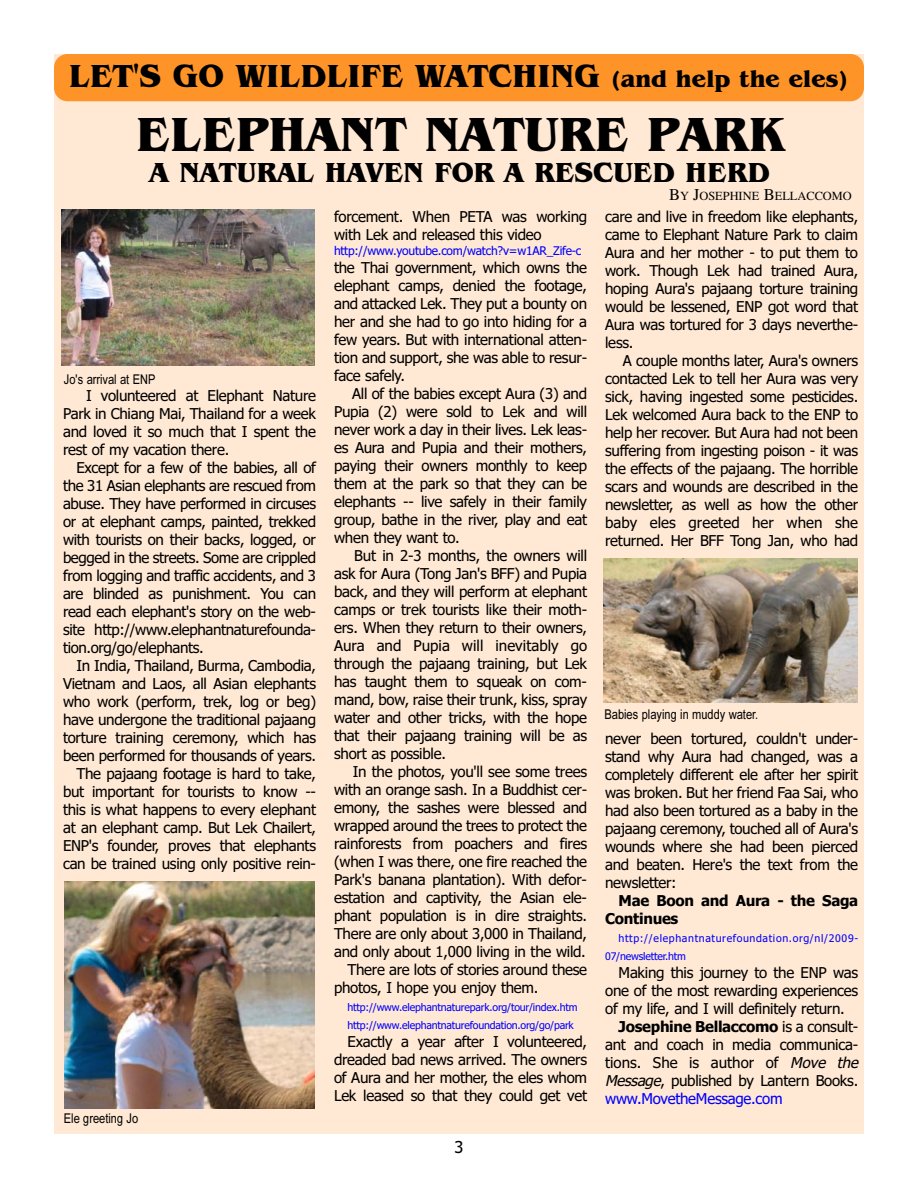
<style>
.page{position:relative;width:918px;height:1188px;background:#fff}
.page>*{position:absolute;margin:0;border:0;box-sizing:border-box;transform-origin:0 0}
.t1{font:49.5px "TT4 BCFO00";color:#000}
.t2{font:33px "TT4 BCFO00";color:#000}
.t3{font:28.5px "TT4 BCFO00";color:#000}
.t4{font:16.5px "TT4 BDDO00";color:#000}
.t5{font:15px/18px "TT4 BDDO00";letter-spacing:-.015em;color:#000;text-align:justify}
.t6{font:15px/18px "TT4 BFBO00";letter-spacing:-.02em;color:#000}
.t7{font:13.5px "TT4 BCBO00";color:#000}
.t8{font:12.3px "Times";color:#000}
.t9{font:12px "TT4 BDDO00";letter-spacing:-.015em;color:#00f}
.t10{font:10.5px/18px "TT4 BDDO00";letter-spacing:-.015em;color:#00f}
.t11{font:10.5px/18px "TT4 BDDO00";letter-spacing:.065em;color:#00f}
.s1{font-size:24px}
.s2{font-size:16.5px}
.s3{font-family:"TT4 BDDO00"}
.s4{font-style:italic}
.s5{color:#00f}
</style>
<div class="page">
<div style="left:54px;top:54px;width:810px;height:1080px;background:#ffe9d4"></div>
<div style="left:54px;top:54px;width:810px;height:47px;background:#fe9327;border-radius:14px"></div>
<img style="left:603px;top:558px;width:255px;height:145px">
<img style="left:64px;top:881px;width:251px;height:228px">
<img style="left:62px;top:209px;width:253px;height:157px">
<h2 class="t2" style="left:69px;top:64px;width:780px">LET'S GO WILDLIFE WATCHING <span class="s1">(and help the eles)</span></h2>
<h1 class="t1" style="left:136px;top:116px;width:649px">ELEPHANT NATURE PARK</h1>
<h3 class="t3" style="left:150px;top:162px;width:622px">A NATURAL HAVEN FOR A RESCUED HERD</h3>
<p class="t8" style="left:669px;top:192px;width:184px"><span class="s2">B</span>Y <span class="s2">J</span>OSEPHINE <span class="s2">B</span>ELLACCOMO</p>
<p class="t7" style="left:64px;top:374px;width:93px">Jo's arrival at ENP</p>
<p class="t5" style="left:63px;top:388px;width:255px;text-indent:23px">I volunteered at Elephant Nature Park in Chiang Mai, Thailand for a week and loved it so much that I spent the rest of my vacation there.</p>
<p class="t5" style="left:63px;top:460px;width:255px;text-indent:14px">Except for a few of the babies, all of the 31 Asian elephants are rescued from abuse. They have performed in circuses or at elephant camps, painted, trekked with tourists on their backs, logged, or begged in the streets. Some are crippled from logging and traffic accidents, and 3 are blinded as punishment. You can read each elephant's story on the web&shy;site http://www.elephantnaturefounda&shy;tion.org/go/elephants.</p>
<p class="t5" style="left:63px;top:658px;width:255px;text-align:right">In India, Thailand, Burma, Cambodia, Vietnam and Laos, all Asian elephants who work (perform, trek, log or beg) have undergone the traditional pajaang torture training ceremony, which has been performed for thousands of years.<br>The pajaang footage is hard to take, but important for tourists to know -- this is what happens to every elephant at an elephant camp. But Lek Chailert, ENP's founder, proves that elephants can be trained using only positive rein-</p>
<p class="t7" style="left:64px;top:1113px;width:76px">Ele greeting Jo</p>
<p class="t5" style="left:334px;top:209px;width:255px">forcement. When PETA was working with Lek and released this video</p>
<p class="t9" style="left:334px;top:246px;width:249px">http://www.youtube.com/watch?v=w1AR_Zife-c</p>
<p class="t5" style="left:334px;top:260px;width:255px">the Thai government, which owns the elephant camps, denied the footage, and attacked Lek. They put a bounty on her and she had to go into hiding for a few years. But with international atten&shy;tion and support, she was able to resur&shy;face safely.</p>
<p class="t5" style="left:334px;top:386px;width:255px;text-indent:18px">All of the babies except Aura (3) and Pupia (2) were sold to Lek and will never work a day in their lives. Lek leas&shy;es Aura and Pupia and their mothers, paying their owners monthly to keep them at the park so that they can be elephants -- live safely in their family group, bathe in the river, play and eat when they want to.</p>
<p class="t5" style="left:334px;top:548px;width:255px;text-indent:20px">But in 2-3 months, the owners will ask for Aura (Tong Jan's BFF) and Pupia back, and they will perform at elephant camps or trek tourists like their moth&shy;ers. When they return to their owners, Aura and Pupia will inevitably go through the pajaang training, but Lek has taught them to squeak on com&shy;mand, bow, raise their trunk, kiss, spray water and other tricks, with the hope that their pajaang training will be as short as possible.</p>
<p class="t5" style="left:353px;top:764px;width:236px">In the photos, you'll see some trees</p>
<p class="t5" style="left:334px;top:782px;width:254px">with an orange sash. In a Buddhist cer-</p>
<p class="t5" style="left:334px;top:800px;width:255px">emony, the sashes were blessed and</p>
<p class="t5" style="left:334px;top:818px;width:255px">wrapped around the trees to protect the</p>
<p class="t5" style="left:334px;top:836px;width:255px">rainforests from poachers and fires</p>
<p class="t5" style="left:334px;top:854px;width:255px">(when I was there, one fire reached the</p>
<p class="t5" style="left:334px;top:872px;width:254px">Park's banana plantation). With defor-</p>
<p class="t5" style="left:334px;top:890px;width:254px">estation and captivity, the Asian ele-</p>
<p class="t5" style="left:334px;top:908px;width:255px">phant population is in dire straights.</p>
<p class="t5" style="left:334px;top:926px;width:255px">There are only about 3,000 in Thailand,</p>
<p class="t5" style="left:334px;top:944px;width:253px">and only about 1,000 living in the wild.</p>
<p class="t5" style="left:348px;top:962px;width:241px">There are lots of stories around these</p>
<p class="t5" style="left:334px;top:980px;width:206px">photos, I hope you enjoy them.</p>
<p class="t10" style="left:348px;top:1000px;width:232px">http://www.elephantnaturepark.org/tour/index.htm http://www.elephantnaturefoundation.org/go/park</p>
<p class="t5" style="left:334px;top:1034px;width:255px;text-indent:14px">Exactly a year after I volunteered, dreaded bad news arrived. The owners of Aura and her mother, the eles whom Lek leased so that they could get vet</p>
<p class="t4" style="left:454px;top:1140px;width:11px">3</p>
<p class="t5" style="left:605px;top:209px;width:255px">care and live in freedom like elephants, came to Elephant Nature Park to claim Aura and her mother - to put them to work. Though Lek had trained Aura, hoping Aura's pajaang torture training would be lessened, ENP got word that Aura was tortured for 3 days neverthe&shy;less.</p>
<p class="t5" style="left:605px;top:353px;width:255px;text-indent:18px">A couple months later, Aura's owners contacted Lek to tell her Aura was very sick, having ingested some pesticides.<br>Lek welcomed Aura back to the ENP to help her recover. But Aura had not been suffering from ingesting poison - it was the effects of the pajaang. The horrible scars and wounds are described in the newsletter, as well as how the other baby eles greeted her when she returned. Her BFF Tong Jan, who had</p>
<p class="t7" style="left:604px;top:709px;width:155px">Babies playing in muddy water.</p>
<p class="t5" style="left:605px;top:731px;width:255px">never been tortured, couldn't under&shy;stand why Aura had changed, was a completely different ele after her spirit was broken. But her friend Faa Sai, who had also been tortured as a baby in the pajaang ceremony, touched all of Aura's wounds where she had been pierced and beaten. Here's the text from the newsletter:</p>
<p class="t6" style="left:605px;top:893px;width:255px;text-indent:14px">Mae Boon and Aura - the Saga<br>Continues</p>
<p class="t11" style="left:605px;top:931px;width:255px;text-indent:13px">http://elephantnaturefoundation.org/nl/2009-<br>07/newsletter.htm</p>
<p class="t5" style="left:605px;top:965px;width:254px;text-indent:14px">Making this journey to the ENP was one of the most rewarding experiences of my life, and I will definitely return.</p>
<p class="t6" style="left:619px;top:1019px;width:241px">Josephine Bellaccomo <span class="s3">is a consult-</span></p>
<p class="t5" style="left:605px;top:1037px;width:258px;text-align:left">ant and coach in media communica&shy;tions. She is author of <span class="s4">Move the<br>Message</span>, published by Lantern Books. <span class="s5">www.MovetheMessage.com</span></p>
</div>
